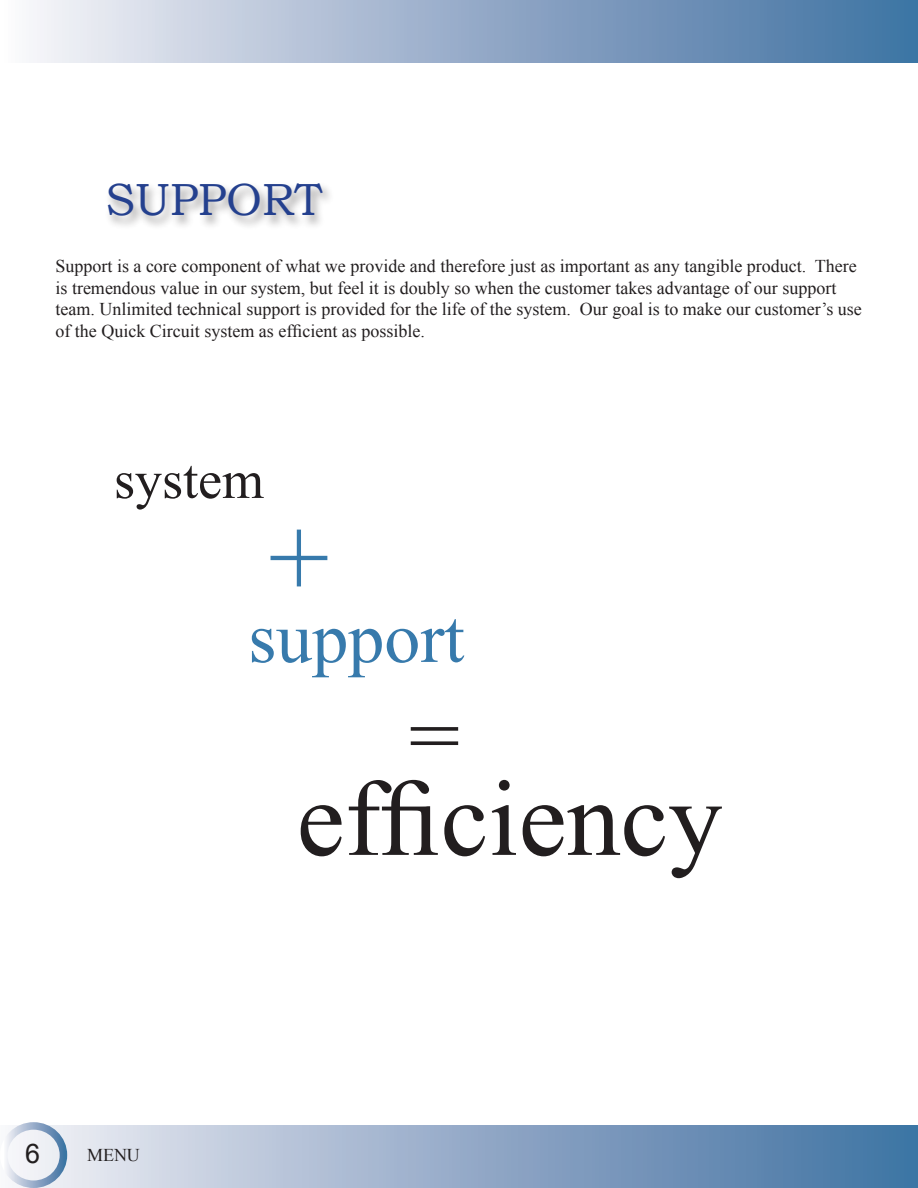
<style>
.page{position:relative;width:918px;height:1188px;background:#fff}
.page>*{position:absolute;margin:0;border:0;box-sizing:border-box;transform-origin:0 0}
.t1{font:108px "Times New Roman";color:#221e1f}
.t2{font:108px "Times New Roman";color:#377aac}
.t3{font:90px "Times New Roman";color:#221e1f}
.t4{font:72px "Times New Roman";color:#377aac}
.t5{font:54px "Times New Roman";color:#221e1f}
.t6{font:45px "Bookman Old Style";color:#24408e}
.t7{font:27px "Arial";color:#221e1f}
.t8{font:18px/21.6px "Times New Roman";color:#221e1f}
</style>
<div class="page">
<div style="left:0;top:1125px;width:918px;height:63px;background:linear-gradient(to right,#f2eef5,#3d6fa0)"></div>
<div style="left:0;top:0;width:918px;height:63px;background:linear-gradient(to right,#f8f3f8,#3c6da0)"></div>
<div style="left:0;top:1122px;width:67px;height:66px;border:8px solid #fff;border-radius:50%"></div>
<div style="left:103px;top:180px;width:233px;height:51px;background:#221e1f;opacity:.5"></div>
<h3 class="t6" style="left:105px;top:171px;width:218px">SUPPORT</h3>
<p class="t8" style="left:56px;top:255px;width:808px">Support is a core component of what we provide and therefore just as important as any tangible product. There is tremendous value in our system, but feel it is doubly so when the customer takes advantage of our support team. Unlimited technical support is provided for the life of the system. Our goal is to make our customer’s use of the Quick Circuit system as efficient as possible.</p>
<h3 class="t5" style="left:114px;top:444px;width:152px">system</h3>
<h1 class="t2" style="left:269px;top:485px;width:62px">+</h1>
<h3 class="t4" style="left:248px;top:589px;width:217px">support</h3>
<h3 class="t7" style="left:25px;top:1136px;width:17px">6</h3>
<p class="t8" style="left:87px;top:1144px;width:54px">MENU</p>
<h2 class="t3" style="left:409px;top:675px;width:52px">=</h2>
<h1 class="t1" style="left:297px;top:746px;width:427px">efficiency</h1>
</div>
